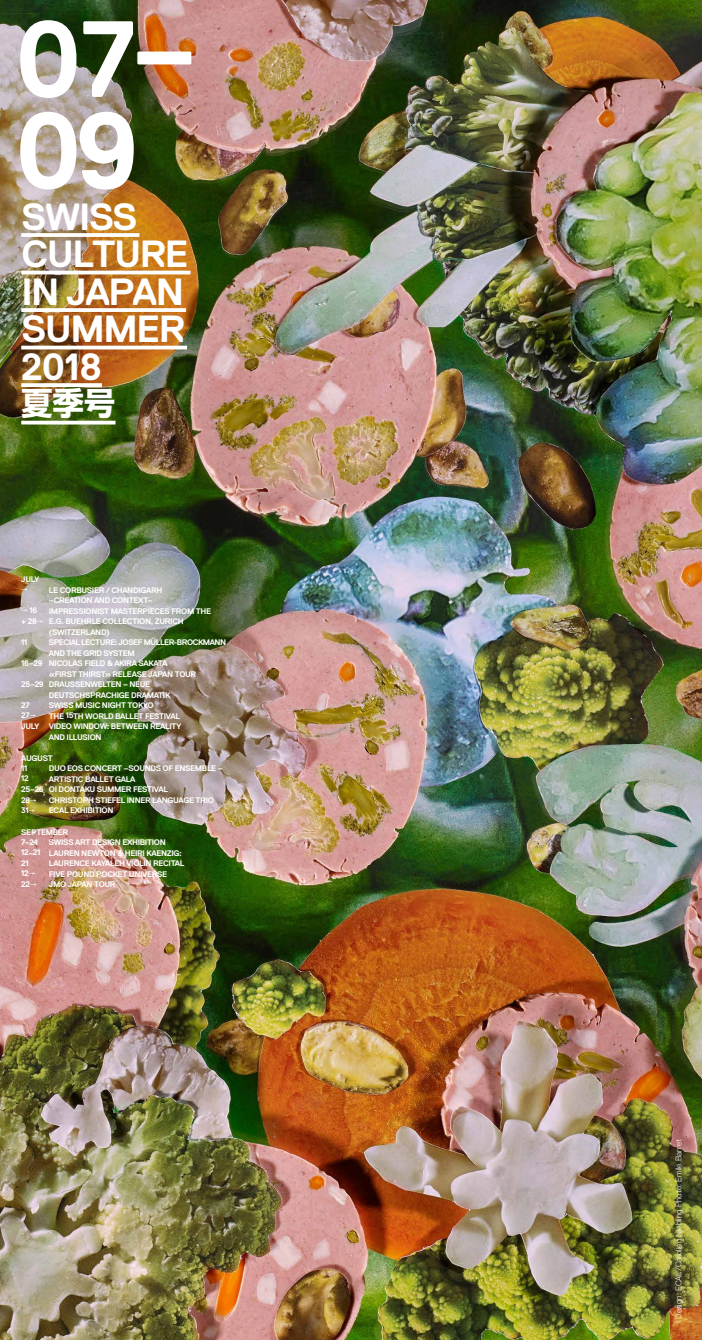
<style>
.page{position:relative;width:702px;height:1340px;background:#fff}
.page>*{position:absolute;margin:0;border:0;box-sizing:border-box;transform-origin:0 0}
.t1{font:700 108px/91.5px "Replica Pro";color:#fff}
.t2{font:700 37.8px/37.5px "Replica Pro";letter-spacing:-.04em;color:#fff}
.t3{font:700 31.5px "Shin Go Pro";color:#fff}
.t4{font:300 8.32px "Replica Pro";color:#fff}
.t5{font:700 8.1px/10.3px "Replica Pro";letter-spacing:-.04em;color:#fff}
.t6{font:700 6.75px "Shin Go Pro";color:#fff}
.s1{font-family:"Shin Go Pro";font-size:6.75px}
</style>
<div class="page">
<img style="left:0;top:0;width:702px;height:1339px">
<svg style="left:21px;top:233px;width:118px;height:4px"></svg>
<hr style="left:21px;top:271px;width:169px;height:3px;background:#fff">
<svg style="left:21px;top:308px;width:165px;height:4px"></svg>
<hr style="left:21px;top:346px;width:166px;height:3px;background:#fff">
<svg style="left:21px;top:383px;width:81px;height:4px"></svg>
<hr style="left:21px;top:421px;width:94px;height:3px;background:#fff">
<h1 class="t1" style="left:16px;top:14px;width:183px">07–<br>09</h1>
<h2 class="t2" style="left:21px;top:198px;width:169px">SWISS<br>CULTURE<br>IN JAPAN<br>SUMMER<br>2018</h2>
<h3 class="t3" style="left:21px;top:378px;width:95px">夏季号</h3>
<p class="t5" style="left:21px;top:574px;width:20px">JULY</p>
<p class="t6" style="left:21px;top:584px;width:8px">→</p>
<p class="t5" style="left:49px;top:585px;width:115px;line-height:10.5px">LE CORBUSIER / CHANDIGARH –CREATION AND CONTEXT–</p>
<p class="t5" style="left:21px;top:605px;width:17px"><span class="s1">→</span> 16</p>
<p class="t5" style="left:49px;top:606px;width:164px">IMPRESSIONIST MASTERPIECES FROM THE</p>
<p class="t5" style="left:21px;top:616px;width:164px">+ 28<span class="s1">→</span> E.G. BUEHRLE COLLECTION, ZURICH</p>
<p class="t5" style="left:49px;top:627px;width:62px">(SWITZERLAND)</p>
<p class="t5" style="left:21px;top:637px;width:8px">11</p>
<p class="t5" style="left:49px;top:637px;width:179px">SPECIAL LECTURE: JOSEF MÜLLER-BROCKMANN</p>
<p class="t5" style="left:49px;top:648px;width:87px">AND THE GRID SYSTEM</p>
<p class="t5" style="left:21px;top:658px;width:148px">16–29 NICOLAS FIELD &amp; AKIRA SAKATA</p>
<p class="t5" style="left:49px;top:669px;width:149px">«FIRST THIRST» RELEASE JAPAN TOUR</p>
<p class="t5" style="left:21px;top:679px;width:131px">25–29 DRAUSSENWELTEN – NEUE</p>
<p class="t5" style="left:49px;top:690px;width:123px">DEUTSCHSPRACHIGE DRAMATIK</p>
<p class="t5" style="left:21px;top:700px;width:10px">27</p>
<p class="t5" style="left:49px;top:700px;width:106px">SWISS MUSIC NIGHT TOKYO</p>
<p class="t5" style="left:21px;top:710px;width:16px">27<span class="s1">→</span></p>
<p class="t5" style="left:49px;top:711px;width:133px">THE 15TH WORLD BALLET FESTIVAL</p>
<p class="t5" style="left:21px;top:721px;width:161px">JULY VIDEO WINDOW: BETWEEN REALITY</p>
<p class="t5" style="left:49px;top:732px;width:54px">AND ILLUSION</p>
<p class="t5" style="left:21px;top:753px;width:33px;line-height:10.1px">AUGUST<br>11</p>
<p class="t5" style="left:49px;top:763px;width:175px">DUO EOS CONCERT –SOUNDS OF ENSEMBLE –</p>
<p class="t5" style="left:21px;top:773px;width:9px">12</p>
<p class="t5" style="left:21px;top:774px;width:148px;text-indent:28px">ARTISTIC BALLET GALA<br>25–26 OI DONTAKU SUMMER FESTIVAL<br>28<span class="s1">→</span></p>
<p class="t5" style="left:49px;top:795px;width:166px">CHRISTOPH STIEFEL INNER LANGUAGE TRIO</p>
<p class="t5" style="left:21px;top:805px;width:15px">31<span class="s1">→</span></p>
<p class="t5" style="left:49px;top:805px;width:66px">ECAL EXHIBITION</p>
<p class="t5" style="left:21px;top:826px;width:49px;line-height:10.1px">SEPTEMBER<br>7–24</p>
<p class="t5" style="left:21px;top:837px;width:162px;text-indent:28px">SWISS ART DESIGN EXHIBITION<br>12–21 LAUREN NEWTON &amp; HEIRI KAENZIG:<br>21</p>
<p class="t5" style="left:49px;top:858px;width:137px">LAURENCE KAYALEH VIOLIN RECITAL</p>
<p class="t5" style="left:21px;top:868px;width:15px">12<span class="s1">→</span></p>
<p class="t5" style="left:49px;top:868px;width:120px">FIVE POUND POCKET UNIVERSE</p>
<p class="t5" style="left:21px;top:878px;width:17px">22<span class="s1">→</span></p>
<p class="t5" style="left:49px;top:879px;width:68px">JMO JAPAN TOUR</p>
<p class="t4" style="left:673px;top:1318px;width:181px;rotate:-90deg">Design: ECAL/Carolien Niebling Photo: Emile Barret</p>
</div>
